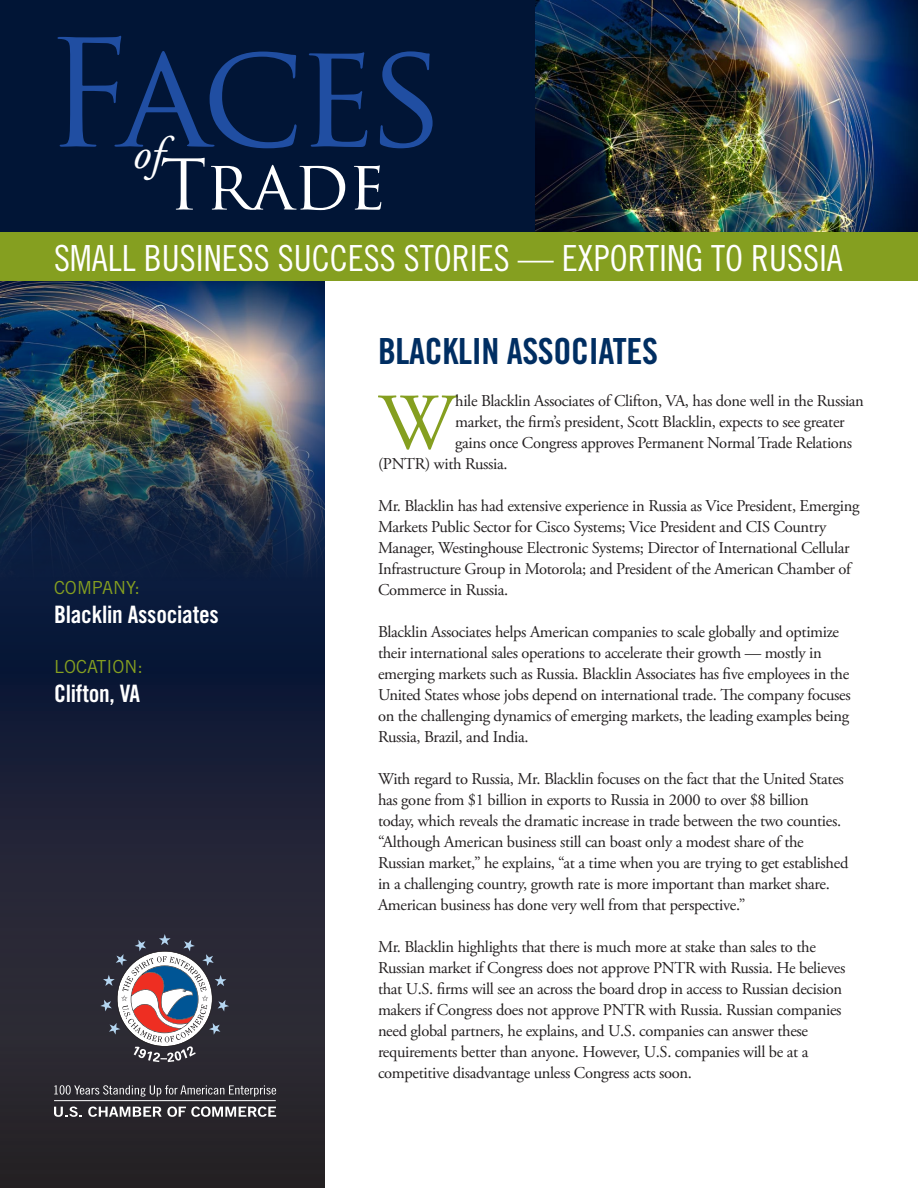
<style>
.page{position:relative;width:918px;height:1188px;background:#fff}
.page>*{position:absolute;margin:0;border:0;box-sizing:border-box;transform-origin:0 0}
.t1{font:145.2px "Trajan Pro";letter-spacing:-.05em;color:#204ea2}
.t2{font:79.8px "Adobe Garamond Pro";color:#859f20}
.t3{font:68.1px "Trajan Pro";letter-spacing:-.005em;color:#fff}
.t4{font:italic 45.45px "Adobe Garamond Pro";color:#fff}
.t5{font:36px "Trade Gothic LT Std Cn 18";color:#fff}
.t6{font:36px "Trade Gothic LT Std Bd Cn 20";letter-spacing:-.01em;color:#002e62}
.t7{font:24px "Trade Gothic LT Std Bd Cn 20";letter-spacing:-.01em;color:#fff}
.t8{font:18px "Trade Gothic LT Std";color:#859f20}
.t9{font:16.5px/21px "Adobe Garamond Pro";letter-spacing:-.02em;color:#231f20}
</style>
<div class="page">
<img style="left:535px;top:0;width:383px;height:233px">
<div style="left:0;top:0;width:535px;height:248px;background:#011536"></div>
<svg style="left:0;top:581px;width:324px;height:607px;background:#1d2133"></svg>
<svg style="left:100px;top:934px;width:129px;height:128px"></svg>
<svg style="left:54px;top:1085px;width:222px;height:12px;background:#565459"></svg>
<svg style="left:54px;top:1107px;width:28px;height:10px"></svg>
<svg style="left:88px;top:1107px;width:188px;height:10px"></svg>
<hr style="left:54px;top:1100px;width:222px;height:1px;background:#fff">
<img style="left:0;top:281px;width:324px;height:300px">
<div style="left:0;top:233px;width:918px;height:48px;background:#859f20"></div>
<h1 class="t1" style="left:44px;top:1px;width:403px">Faces</h1>
<h3 class="t3" style="left:160px;top:141px;width:228px">Trade</h3>
<h3 class="t4" style="left:133px;top:126px;width:32px">of</h3>
<h3 class="t5" style="left:54px;top:237px;width:790px">SMALL BUSINESS SUCCESS STORIES — EXPORTING TO RUSSIA</h3>
<p class="t8" style="left:54px;top:577px;width:87px">COMPANY:</p>
<p class="t7" style="left:54px;top:600px;width:166px">Blacklin Associates</p>
<p class="t8" style="left:54px;top:656px;width:90px">LOCATION:</p>
<p class="t7" style="left:54px;top:679px;width:87px">Clifton, VA</p>
<p class="t6" style="left:378px;top:330px;width:282px">BLACKLIN ASSOCIATES</p>
<p class="t2" style="left:379px;top:375px;width:78px">W</p>
<p class="t9" style="left:455px;top:391px;width:410px">hile Blacklin Associates of Clifton, VA, has done well in the Russian</p>
<p class="t9" style="left:455px;top:412px;width:391px">market, the firm’s president, Scott Blacklin, expects to see greater</p>
<p class="t9" style="left:455px;top:433px;width:399px">gains once Congress approves Permanent Normal Trade Relations</p>
<p class="t9" style="left:378px;top:454px;width:131px">(PNTR) with Russia.</p>
<p class="t9" style="left:378px;top:496px;width:483px">Mr. Blacklin has had extensive experience in Russia as Vice President, Emerging Markets Public Sector for Cisco Systems; Vice President and CIS Country Manager, Westinghouse Electronic Systems; Director of International Cellular Infrastructure Group in Motorola; and President of the American Chamber of Commerce in Russia.</p>
<p class="t9" style="left:378px;top:622px;width:474px">Blacklin Associates helps American companies to scale globally and optimize their international sales operations to accelerate their growth — mostly in emerging markets such as Russia. Blacklin Associates has five employees in the United States whose jobs depend on international trade. The company focuses on the challenging dynamics of emerging markets, the leading examples being Russia, Brazil, and India.</p>
<p class="t9" style="left:378px;top:769px;width:472px">With regard to Russia, Mr. Blacklin focuses on the fact that the United States has gone from $1 billion in exports to Russia in 2000 to over $8 billion today, which reveals the dramatic increase in trade between the two counties. “Although American business still can boast only a modest share of the Russian market,” he explains, “at a time when you are trying to get established in a challenging country, growth rate is more important than market share.<br>American business has done very well from that perspective.”</p>
<p class="t9" style="left:378px;top:937px;width:469px">Mr. Blacklin highlights that there is much more at stake than sales to the Russian market if Congress does not approve PNTR with Russia. He believes that U.S. firms will see an across the board drop in access to Russian decision makers if Congress does not approve PNTR with Russia. Russian companies need global partners, he explains, and U.S. companies can answer these requirements better than anyone. However, U.S. companies will be at a competitive disadvantage unless Congress acts soon.</p>
</div>
